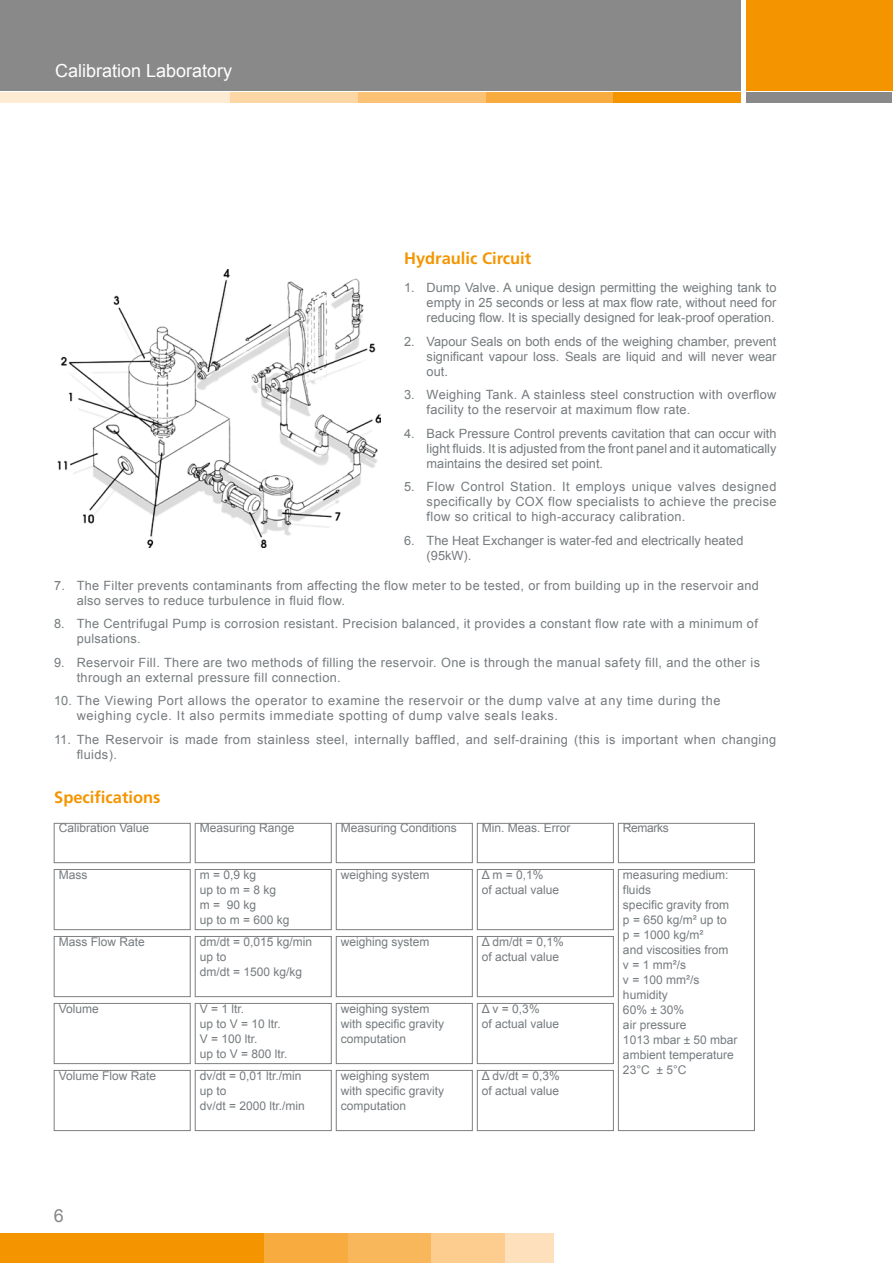
<style>
.page{position:relative;width:893px;height:1263px;background:#fff}
.page>*{position:absolute;margin:0;border:0;box-sizing:border-box;transform-origin:0 0}
.t1{font:18px "Arial";color:#fff}
.t2{font:18px "Arial";color:#878786}
.t3{font:700 16.5px "Frutiger";color:#f49500}
.t4{font:12.75px/15px "Arial";letter-spacing:.025em;color:#757b7e}
.t5{font:12.75px/15px "Arial";letter-spacing:.05em;color:#757b7e}
.t6{font:12.75px/15px "Arial";color:#757b7e}
.t7{font:12px/15px "Arial";color:#757b7e}
.t8{font:12px "Arial";letter-spacing:-.03em;color:#757b7e}
</style>
<div class="page">
<div style="left:0;top:1233px;width:554px;height:30px;background:#fee1bc"></div>
<div style="left:0;top:1233px;width:504px;height:30px;background:#fccd8e"></div>
<div style="left:0;top:1233px;width:430px;height:30px;background:#f9b75b"></div>
<div style="left:0;top:1233px;width:347px;height:30px;background:#f8ac40"></div>
<div style="left:0;top:1233px;width:263px;height:30px;background:#f49500"></div>
<div style="left:0;top:0;width:741px;height:90px;background:#8a898a"></div>
<div style="left:0;top:92px;width:741px;height:11px;background:#feebd3"></div>
<div style="left:231px;top:92px;width:127px;height:11px;background:#fdd6a5"></div>
<div style="left:358px;top:92px;width:128px;height:11px;background:#fbc275"></div>
<div style="left:486px;top:92px;width:127px;height:11px;background:#f8ac40"></div>
<div style="left:613px;top:92px;width:128px;height:11px;background:#f49500"></div>
<div style="left:746px;top:0;width:147px;height:90px;background:#f49500"></div>
<div style="left:746px;top:92px;width:146px;height:11px;background:#8a898a"></div>
<div style="left:54px;top:823px;width:137px;height:40px;border:1px solid #7f7e7f"></div>
<div style="left:195px;top:823px;width:137px;height:40px;border:1px solid #7f7e7f"></div>
<div style="left:336px;top:823px;width:137px;height:40px;border:1px solid #7f7e7f"></div>
<div style="left:477px;top:823px;width:137px;height:40px;border:1px solid #7f7e7f"></div>
<div style="left:618px;top:823px;width:137px;height:40px;border:1px solid #7f7e7f"></div>
<div style="left:54px;top:869px;width:137px;height:61px;border:1px solid #7f7e7f"></div>
<div style="left:195px;top:869px;width:137px;height:61px;border:1px solid #7f7e7f"></div>
<div style="left:336px;top:869px;width:137px;height:61px;border:1px solid #7f7e7f"></div>
<div style="left:477px;top:869px;width:137px;height:61px;border:1px solid #7f7e7f"></div>
<div style="left:618px;top:869px;width:137px;height:262px;border:1px solid #7f7e7f"></div>
<div style="left:54px;top:936px;width:137px;height:61px;border:1px solid #7f7e7f"></div>
<div style="left:195px;top:936px;width:137px;height:61px;border:1px solid #7f7e7f"></div>
<div style="left:336px;top:936px;width:137px;height:61px;border:1px solid #7f7e7f"></div>
<div style="left:477px;top:936px;width:137px;height:61px;border:1px solid #7f7e7f"></div>
<div style="left:54px;top:1003px;width:137px;height:61px;border:1px solid #7f7e7f"></div>
<div style="left:195px;top:1003px;width:137px;height:61px;border:1px solid #7f7e7f"></div>
<div style="left:336px;top:1003px;width:137px;height:61px;border:1px solid #7f7e7f"></div>
<div style="left:477px;top:1003px;width:137px;height:61px;border:1px solid #7f7e7f"></div>
<div style="left:54px;top:1070px;width:137px;height:61px;border:1px solid #7f7e7f"></div>
<div style="left:195px;top:1070px;width:137px;height:61px;border:1px solid #7f7e7f"></div>
<div style="left:336px;top:1070px;width:137px;height:61px;border:1px solid #7f7e7f"></div>
<div style="left:477px;top:1070px;width:137px;height:61px;border:1px solid #7f7e7f"></div>
<img style="left:58px;top:270px;width:323px;height:278px">
<h1 class="t1" style="left:55px;top:59px;width:179px">Calibration Laboratory</h1>
<p class="t3" style="left:404px;top:249px;width:129px">Hydraulic Circuit</p>
<p class="t4" style="left:427px;top:280px;width:351px;text-align:justify;text-indent:-23px">1. Dump Valve. A unique design permitting the weighing tank to empty in 25 seconds or less at max flow rate, without need for reducing flow. It is specially designed for leak-proof operation.</p>
<p class="t4" style="left:427px;top:334px;width:351px;text-align:justify;text-indent:-23px">2. Vapour Seals on both ends of the weighing chamber, prevent significant vapour loss. Seals are liquid and will never wear out.</p>
<p class="t4" style="left:427px;top:387px;width:351px;text-indent:-23px">3. Weighing Tank. A stainless steel construction with overflow facility to the reservoir at maximum flow rate.</p>
<p class="t4" style="left:427px;top:426px;width:351px;text-align:justify;text-indent:-23px">4. Back Pressure Control prevents cavitation that can occur with light fluids. It is adjusted from the front panel and it automatically maintains the desired set point.</p>
<p class="t4" style="left:427px;top:479px;width:351px;text-align:justify;text-indent:-23px">5. Flow Control Station. It employs unique valves designed specifically by COX flow specialists to achieve the precise flow so critical to high-accuracy calibration.</p>
<p class="t6" style="left:427px;top:533px;width:318px;text-indent:-23px">6. The Heat Exchanger is water-fed and electrically heated (95kW).</p>
<p class="t4" style="left:77px;top:578px;width:684px;text-indent:-23px">7. The Filter prevents contaminants from affecting the flow meter to be tested, or from building up in the reservoir and also serves to reduce turbulence in fluid flow.</p>
<p class="t4" style="left:77px;top:616px;width:683px;text-indent:-23px">8. The Centrifugal Pump is corrosion resistant. Precision balanced, it provides a constant flow rate with a minimum of pulsations.</p>
<p class="t4" style="left:77px;top:655px;width:685px;text-indent:-23px">9. Reservoir Fill. There are two methods of filling the reservoir. One is through the manual safety fill, and the other is through an external pressure fill connection.</p>
<p class="t5" style="left:77px;top:693px;width:645px;text-indent:-23px">10. The Viewing Port allows the operator to examine the reservoir or the dump valve at any time during the weighing cycle. It also permits immediate spotting of dump valve seals leaks.</p>
<p class="t4" style="left:77px;top:732px;width:701px;text-indent:-23px">11. The Reservoir is made from stainless steel, internally baffled, and self-draining (this is important when changing fluids).</p>
<p class="t3" style="left:54px;top:788px;width:108px">Specifications</p>
<p class="t7" style="left:59px;top:821px;width:92px">Calibration Value</p>
<p class="t7" style="left:200px;top:821px;width:96px">Measuring Range</p>
<p class="t7" style="left:341px;top:821px;width:118px">Measuring Conditions</p>
<p class="t7" style="left:482px;top:821px;width:90px">Min. Meas. Error</p>
<p class="t8" style="left:623px;top:820px;width:47px">Remarks</p>
<p class="t7" style="left:59px;top:867px;width:30px">Mass</p>
<p class="t7" style="left:200px;top:867px;width:91px">m = 0,9 kg<br>up to m = 8 kg<br>m = 90 kg<br>up to m = 600 kg</p>
<p class="t7" style="left:341px;top:867px;width:90px">weighing system</p>
<p class="t7" style="left:482px;top:867px;width:79px">Δ m = 0,1%<br>of actual value</p>
<p class="t7" style="left:623px;top:867px;width:116px">measuring medium: fluids<br>specific gravity from p = 650 kg/m² up to<br>p = 1000 kg/m²<br>and viscosities from<br>v = 1 mm²/s<br>v = 100 mm²/s humidity<br>60% ± 30%<br>air pressure<br>1013 mbar ± 50 mbar ambient temperature<br>23°C ± 5°C</p>
<p class="t7" style="left:59px;top:934px;width:88px">Mass Flow Rate</p>
<p class="t7" style="left:200px;top:934px;width:114px">dm/dt = 0,015 kg/min up to<br>dm/dt = 1500 kg/kg</p>
<p class="t7" style="left:341px;top:934px;width:90px">weighing system</p>
<p class="t7" style="left:482px;top:934px;width:83px">Δ dm/dt = 0,1% of actual value</p>
<p class="t7" style="left:59px;top:1001px;width:42px">Volume</p>
<p class="t7" style="left:200px;top:1001px;width:89px">V = 1 ltr.<br>up to V = 10 ltr.<br>V = 100 ltr.<br>up to V = 800 ltr.</p>
<p class="t7" style="left:341px;top:1001px;width:105px">weighing system with specific gravity computation</p>
<p class="t7" style="left:482px;top:1001px;width:79px">Δ v = 0,3%<br>of actual value</p>
<p class="t7" style="left:59px;top:1068px;width:99px">Volume Flow Rate</p>
<p class="t7" style="left:200px;top:1068px;width:107px">dv/dt = 0,01 ltr./min up to<br>dv/dt = 2000 ltr./min</p>
<p class="t7" style="left:341px;top:1068px;width:105px">weighing system with specific gravity computation</p>
<p class="t7" style="left:482px;top:1068px;width:79px">Δ dv/dt = 0,3% of actual value</p>
<h1 class="t2" style="left:54px;top:1204px;width:12px">6</h1>
</div>
